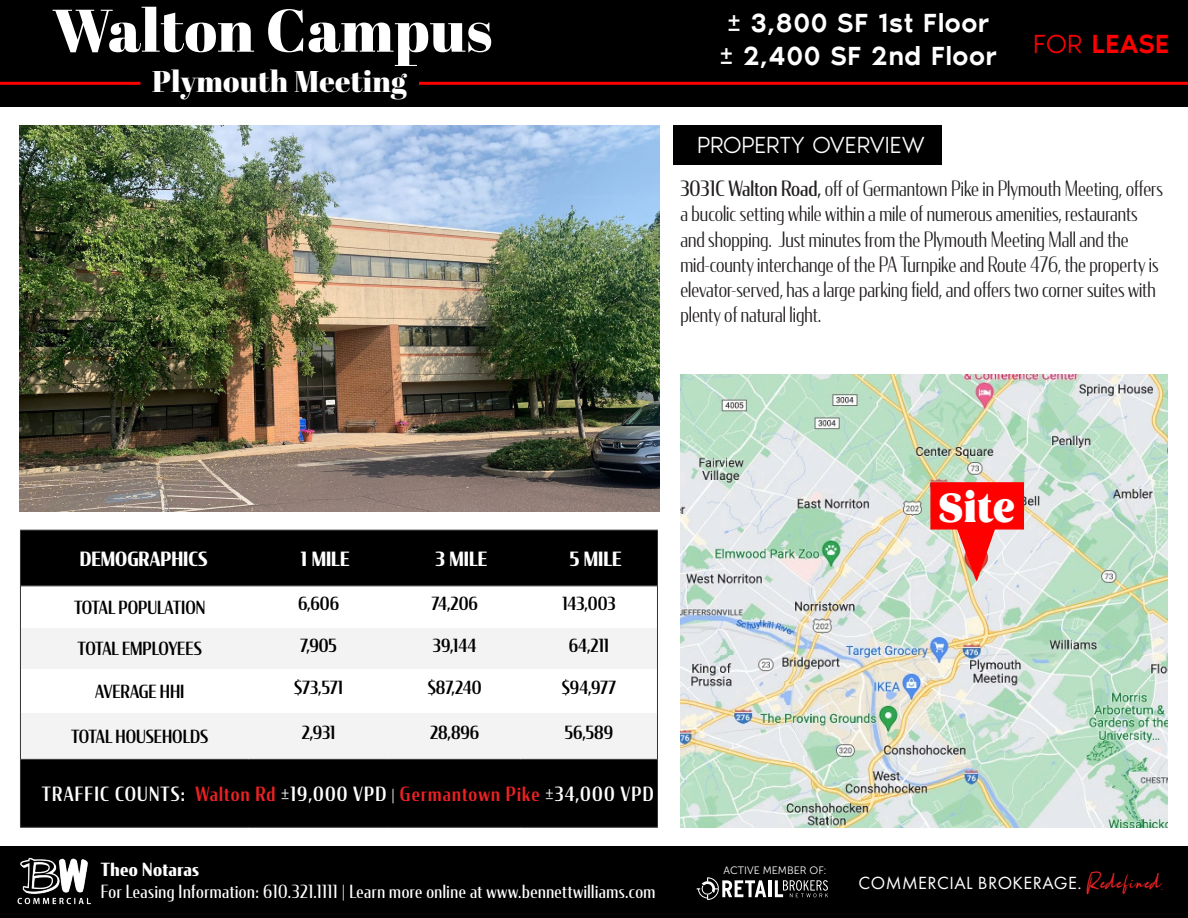
<style>
.page{position:relative;width:1188px;height:918px;background:#fff}
.page>*{position:absolute;margin:0;border:0;box-sizing:border-box;transform-origin:0 0}
.t1{font:60px "Abril Fatface";letter-spacing:.005em;color:#fff}
.t2{font:41.1px "Brume";color:#fff}
.t3{font:30px "Abril Fatface";letter-spacing:.005em;color:#fff}
.t4{font:500 27px/32.4px "Noir Pro";letter-spacing:.025em;color:#fff}
.t5{font:500 27px "Noir Pro";letter-spacing:.01em;color:#f00}
.t6{font:300 24px "Noir Pro";letter-spacing:-.005em;color:#fff}
.t7{font:300 21px/25.2px "Condor Cond";color:#231f20}
.t8{font:500 19.5px "Condor Cond";letter-spacing:.065em;color:#fff}
.t9{font:700 19.5px "Condor Cond";color:#fff}
.t10{font:18.3px "Futura PT";letter-spacing:.025em;color:#fff}
.t11{font:500 18px "Condor Cond";color:#000}
.t12{font:18px "Condor Cond";letter-spacing:.03em;color:#fff}
.t13{font:700 18px "Condor Cond";letter-spacing:.025em;color:#fff}
.t14{font:700 14.25px "Condor Cond";letter-spacing:.025em;color:#fff}
.t15{font:10.65px "Museo Sans 300";color:#fff}
.s1{font-weight:300}
.s2{font-weight:400}
.s3{color:#ee2123}
.s4{font-size:16.5px}
.s5{font-family:"Rotterdam";font-style:italic;font-size:27.6px;color:#ee2123}
</style>
<div class="page">
<div style="left:2px;top:846px;width:1186px;height:72px;background:#000"></div>
<hr style="left:769px;top:880px;width:3px;height:17px;background:#fff">
<svg style="left:775px;top:880px;width:53px;height:17px"></svg>
<svg style="left:697px;top:877px;width:69px;height:23px"></svg>
<img style="left:17px;top:857px;width:74px;height:47px">
<div style="left:0;top:0;width:1188px;height:107px;background:#000"></div>
<hr style="left:0;top:82px;width:140px;height:3px;background:#f00">
<hr style="left:419px;top:82px;width:769px;height:3px;background:#f00">
<div style="left:21px;top:531px;width:636px;height:296px;background:#000"></div>
<svg style="left:21px;top:586px;width:636px;height:42px"></svg>
<svg style="left:21px;top:628px;width:636px;height:131px;fill:#f4f3f3"></svg>
<hr style="left:20px;top:586px;width:1px;height:42px;background:#333">
<hr style="left:657px;top:586px;width:1px;height:42px;background:#333">
<hr style="left:20px;top:628px;width:1px;height:41px;background:#333">
<hr style="left:657px;top:628px;width:1px;height:41px;background:#333">
<hr style="left:20px;top:669px;width:1px;height:44px;background:#333">
<hr style="left:657px;top:669px;width:1px;height:44px;background:#333">
<hr style="left:20px;top:713px;width:1px;height:46px;background:#333">
<hr style="left:657px;top:713px;width:1px;height:46px;background:#333">
<hr style="left:20px;top:759px;width:1px;height:68px;background:#333">
<hr style="left:657px;top:759px;width:1px;height:68px;background:#333">
<hr style="left:21px;top:759px;width:227px;height:1px;background:#333">
<hr style="left:248px;top:759px;width:141px;height:1px;background:#333">
<hr style="left:389px;top:759px;width:132px;height:1px;background:#333">
<hr style="left:521px;top:759px;width:136px;height:1px;background:#333">
<hr style="left:20px;top:827px;width:228px;height:1px;background:#333">
<hr style="left:248px;top:827px;width:141px;height:1px;background:#333">
<hr style="left:389px;top:827px;width:132px;height:1px;background:#333">
<hr style="left:521px;top:827px;width:137px;height:1px;background:#333">
<hr style="left:20px;top:530px;width:228px;height:1px;background:#333">
<hr style="left:248px;top:530px;width:141px;height:1px;background:#333">
<hr style="left:389px;top:530px;width:132px;height:1px;background:#333">
<hr style="left:521px;top:530px;width:137px;height:1px;background:#333">
<hr style="left:20px;top:531px;width:1px;height:55px;background:#333">
<hr style="left:657px;top:531px;width:1px;height:55px;background:#333">
<hr style="left:21px;top:585px;width:227px;height:1px;background:#323332">
<hr style="left:248px;top:585px;width:141px;height:1px;background:#323332">
<hr style="left:389px;top:585px;width:132px;height:1px;background:#323332">
<hr style="left:521px;top:585px;width:136px;height:1px;background:#323332">
<img style="left:19px;top:125px;width:641px;height:386px">
<div style="left:673px;top:125px;width:268px;height:39px;background:#000"></div>
<img style="left:680px;top:374px;width:488px;height:453px">
<svg style="left:950px;top:530px;width:51px;height:52px;background:#ea8a80"></svg>
<div style="left:930px;top:482px;width:94px;height:48px;background:#f00;border:1px solid #f00"></div>
<h1 class="t1" style="left:52px;top:-12px;width:442px">Walton Campus</h1>
<h3 class="t3" style="left:152px;top:60px;width:256px">Plymouth Meeting</h3>
<p class="t4" style="left:720px;top:5px;width:279px">± 3,800 SF 1st Floor ± 2,400 SF 2nd Floor</p>
<p class="t6" style="left:697px;top:127px;width:229px">PROPERTY OVERVIEW</p>
<p class="t5" style="left:1033px;top:23px;width:138px"><span class="s1">FOR</span> LEASE</p>
<p class="t7" style="left:680px;top:175px;width:484px"><span class="s2">3031C Walton Road,</span> off of Germantown Pike in Plymouth Meeting, offers a bucolic setting while within a mile of numerous amenities, restaurants and shopping. Just minutes from the Plymouth Meeting Mall and the mid-county interchange of the PA Turnpike and Route 476, the property is elevator-served, has a large parking field, and offers two corner suites with plenty of natural light.</p>
<p class="t9" style="left:80px;top:546px;width:129px">DEMOGRAPHICS</p>
<p class="t9" style="left:301px;top:546px;width:50px">1 MILE</p>
<p class="t9" style="left:435px;top:546px;width:53px">3 MILE</p>
<p class="t9" style="left:570px;top:546px;width:53px">5 MILE</p>
<p class="t11" style="left:74px;top:596px;width:133px">TOTAL POPULATION</p>
<p class="t11" style="left:298px;top:592px;width:43px">6,606</p>
<p class="t11" style="left:431px;top:592px;width:48px">74,206</p>
<p class="t11" style="left:562px;top:592px;width:55px">143,003</p>
<p class="t11" style="left:78px;top:637px;width:126px">TOTAL EMPLOYEES</p>
<p class="t11" style="left:300px;top:634px;width:38px">7,905</p>
<p class="t11" style="left:433px;top:634px;width:45px">39,144</p>
<p class="t11" style="left:569px;top:634px;width:42px">64,211</p>
<p class="t11" style="left:95px;top:680px;width:91px">AVERAGE HHI</p>
<p class="t11" style="left:294px;top:676px;width:50px">$73,571</p>
<p class="t11" style="left:428px;top:676px;width:55px">$87,240</p>
<p class="t11" style="left:562px;top:676px;width:56px">$94,977</p>
<p class="t11" style="left:71px;top:725px;width:139px">TOTAL HOUSEHOLDS</p>
<p class="t11" style="left:302px;top:721px;width:35px">2,931</p>
<p class="t11" style="left:430px;top:721px;width:51px">28,896</p>
<p class="t11" style="left:565px;top:721px;width:50px">56,589</p>
<p class="t8" style="left:42px;top:781px;width:613px">TRAFFIC COUNTS: <span class="s3">Walton Rd</span> ±19,000 VPD <span class="s4">|</span> <span class="s3">Germantown Pike</span> ±34,000 VPD</p>
<p class="t14" style="left:26px;top:855px;width:161px">Agent Name | Agent Name</p>
<p class="t13" style="left:101px;top:858px;width:100px">Theo Notaras</p>
<p class="t12" style="left:101px;top:881px;width:556px">For Leasing Information: 610.321.1111 | Learn more online at www.bennettwilliams.com</p>
<p class="t2" style="left:939px;top:483px;width:78px">Site</p>
<p class="t15" style="left:723px;top:865px;width:105px">ACTIVE MEMBER OF:</p>
<p class="t10" style="left:859px;top:872px;width:305px">COMMERCIAL BROKERAGE. <span class="s5">Redefined.</span></p>
</div>
